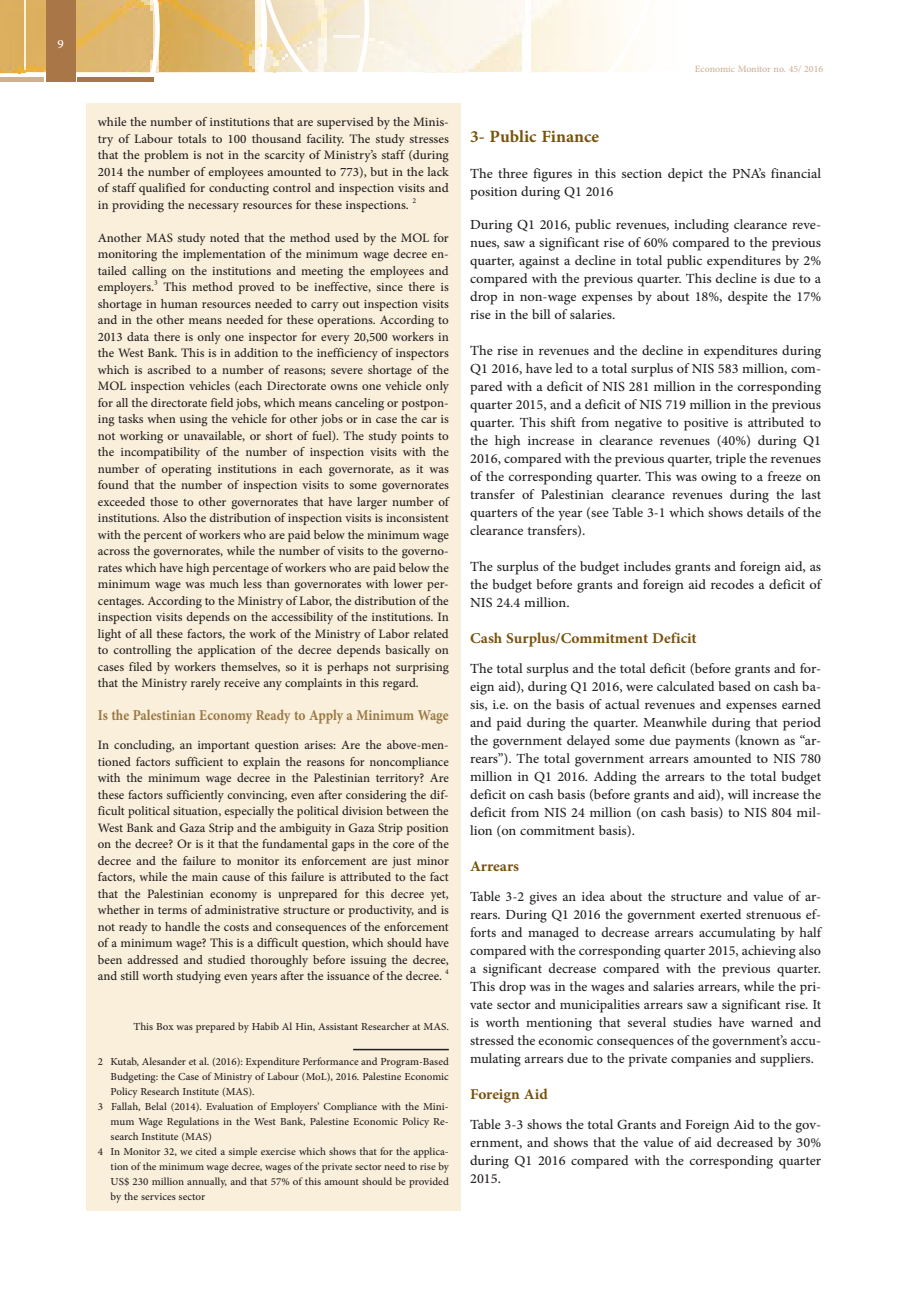
<style>
.page{position:relative;width:919px;height:1289px;background:#fff}
.page>*{position:absolute;margin:0;border:0;box-sizing:border-box;transform-origin:0 0}
.foot{font:700 24px "Adobe Arabic";color:#77520b}
.foot-2{font:700 21px "Adobe Arabic";color:#9a7844;scale:.88 1}
.foot-3{font:700 21px "Adobe Arabic";color:#77520b}
.foot-4{font:19.5px/18px "Adobe Arabic";color:#231f20;text-align:justify}
.foot-5{font:18px/16.5px "Adobe Arabic";color:#231f20;text-align:justify}
.t1{font:18px "Adobe Arabic";color:#fff}
.foot-6{font:15px/15px "Adobe Arabic";color:#231f20;text-align:justify}
.t2{font:13.5px "Adobe Arabic";color:#ceb092}
</style>
<div class="page">
<svg style="left:369px;top:0;width:270px;height:145px"></svg>
<svg style="left:267px;top:0;width:102px;height:73px;background:#f4e9d3"></svg>
<svg style="left:0;top:0;width:267px;height:82px;background:#dbb677"></svg>
<hr style="left:77px;top:77px;width:76px;height:4px;background:#a97647">
<hr style="left:0;top:77px;width:44px;height:4px;background:#ceb092">
<div style="left:86px;top:103px;width:374px;height:1107px;background:#faefdb"></div>
<hr style="left:353px;top:1048px;width:96px;height:2px;background:#231f20">
<p class="t1" style="left:57px;top:32px;width:8px">9</p>
<p class="foot-5" style="left:98px;top:112px;width:352px">while the number of institutions that are supervised by the Minis&shy;try of Labour totals to 100 thousand facility. The study stresses that the problem is not in the scarcity of Ministry’s staff (during 2014 the number of employees amounted to 773), but in the lack of staff qualified for conducting control and inspection visits and in providing the necessary resources for these inspections. <sup>2</sup></p>
<p class="foot-5" style="left:98px;top:227px;width:352px">Another MAS study noted that the method used by the MOL for monitoring the implementation of the minimum wage decree en&shy;tailed calling on the institutions and meeting the employees and employers.<sup>3</sup> This method proved to be ineffective, since there is shortage in human resources needed to carry out inspection visits and in the other means needed for these operations. According to 2013 data there is only one inspector for every 20,500 workers in the West Bank. This is in addition to the inefficiency of inspectors which is ascribed to a number of reasons; severe shortage of the MOL inspection vehicles (each Directorate owns one vehicle only for all the directorate field jobs, which means canceling or postpon&shy;ing tasks when using the vehicle for other jobs or in case the car is not working or unavailable, or short of fuel). The study points to the incompatibility of the number of inspection visits with the number of operating institutions in each governorate, as it was found that the number of inspection visits to some governorates exceeded those to other governorates that have larger number of institutions. Also the distribution of inspection visits is inconsistent with the percent of workers who are paid below the minimum wage across the governorates, while the number of visits to the governo&shy;rates which have high percentage of workers who are paid below the minimum wage was much less than governorates with lower per&shy;centages. According to the Ministry of Labor, the distribution of the inspection visits depends on the accessibility of the institutions. In light of all these factors, the work of the Ministry of Labor related to controlling the application of the decree depends basically on cases filed by workers themselves, so it is perhaps not surprising that the Ministry rarely receive any complaints in this regard.</p>
<p class="foot-2" style="left:98px;top:701px;width:400px">Is the Palestinian Economy Ready to Apply a Minimum Wage</p>
<p class="foot-5" style="left:98px;top:734px;width:352px">In concluding, an important question arises: Are the above-men&shy;tioned factors sufficient to explain the reasons for noncompliance with the minimum wage decree in the Palestinian territory? Are these factors sufficiently convincing, even after considering the dif&shy;ficult political situation, especially the political division between the West Bank and Gaza Strip and the ambiguity in Gaza Strip position on the decree? Or is it that the fundamental gaps in the core of the decree and the failure to monitor its enforcement are just minor factors, while the main cause of this failure is attributed to the fact that the Palestinian economy is unprepared for this decree yet, whether in terms of administrative structure or productivity, and is not ready to handle the costs and consequences of the enforcement of a minimum wage? This is a difficult question, which should have been addressed and studied thoroughly before issuing the decree, and still worth studying even years after the issuance of the decree. <sup>4</sup></p>
<p class="foot-6" style="left:133px;top:1016px;width:317px">This Box was prepared by Habib Al Hin, Assistant Researcher at MAS.</p>
<p class="foot-6" style="left:111px;top:1051px;width:340px;text-indent:-13px">2 Kutab, Alesander et al. (2016): Expenditure Performance and Program-Based Budgeting: the Case of Ministry of Labour (MoL), 2016. Palestine Economic Policy Research Institute (MAS).</p>
<p class="foot-6" style="left:111px;top:1096px;width:340px;text-indent:-13px">3 Fallah, Belal (2014). Evaluation of Employers’ Compliance with the Mini&shy;mum Wage Regulations in the West Bank, Palestine Economic Policy Re&shy;search Institute (MAS)</p>
<p class="foot-6" style="left:111px;top:1141px;width:340px;text-indent:-13px">4 In Monitor 32, we cited a simple exercise which shows that for the applica&shy;tion of the minimum wage decree, wages of the private sector need to rise by US$ 230 million annually, and that 57% of this amount should be provided by the services sector</p>
<p class="t2" style="left:694px;top:59px;width:130px">Economic Monitor no. 45/ 2016</p>
<p class="foot" style="left:470px;top:119px;width:130px">3- Public Finance</p>
<p class="foot-4" style="left:470px;top:162px;width:352px">The three figures in this section depict the PNA’s financial position during Q1 2016</p>
<p class="foot-4" style="left:470px;top:213px;width:352px">During Q1 2016, public revenues, including clearance reve&shy;nues, saw a significant rise of 60% compared to the previous quarter, against a decline in total public expenditures by 2% compared with the previous quarter. This decline is due to a drop in non-wage expenses by about 18%, despite the 17% rise in the bill of salaries.</p>
<p class="foot-4" style="left:470px;top:339px;width:352px">The rise in revenues and the decline in expenditures during Q1 2016, have led to a total surplus of NIS 583 million, com&shy;pared with a deficit of NIS 281 million in the corresponding quarter 2015, and a deficit of NIS 719 million in the previous quarter. This shift from negative to positive is attributed to the high increase in clearance revenues (40%) during Q1<br>2016, compared with the previous quarter, triple the revenues of the corresponding quarter. This was owing to a freeze on transfer of Palestinian clearance revenues during the last quarters of the year (see Table 3-1 which shows details of the clearance transfers).</p>
<p class="foot-4" style="left:470px;top:555px;width:352px">The surplus of the budget includes grants and foreign aid, as the budget before grants and foreign aid recodes a deficit of NIS 24.4 million.</p>
<p class="foot-3" style="left:470px;top:623px;width:228px">Cash Surplus/Commitment Deficit</p>
<p class="foot-4" style="left:470px;top:657px;width:352px">The total surplus and the total deficit (before grants and for&shy;eign aid), during Q1 2016, were calculated based on cash ba&shy;sis, i.e. on the basis of actual revenues and expenses earned and paid during the quarter. Meanwhile during that period the government delayed some due payments (known as “ar&shy;rears”). The total government arrears amounted to NIS 780 million in Q1 2016. Adding the arrears to the total budget deficit on cash basis (before grants and aid), will increase the deficit from NIS 24 million (on cash basis) to NIS 804 mil&shy;lion (on commitment basis).</p>
<p class="foot-3" style="left:470px;top:851px;width:50px">Arrears</p>
<p class="foot-4" style="left:470px;top:885px;width:352px">Table 3-2 gives an idea about the structure and value of ar&shy;rears. During Q1 2016 the government exerted strenuous ef&shy;forts and managed to decrease arrears accumulating by half compared with the corresponding quarter 2015, achieving also a significant decrease compared with the previous quarter.<br>This drop was in the wages and salaries arrears, while the pri&shy;vate sector and municipalities arrears saw a significant rise. It is worth mentioning that several studies have warned and stressed the economic consequences of the government’s accu&shy;mulating arrears due to the private companies and suppliers.</p>
<p class="foot-3" style="left:470px;top:1079px;width:79px">Foreign Aid</p>
<p class="foot-4" style="left:470px;top:1113px;width:352px">Table 3-3 shows the total Grants and Foreign Aid to the gov&shy;ernment, and shows that the value of aid decreased by 30% during Q1 2016 compared with the corresponding quarter 2015.</p>
</div>
